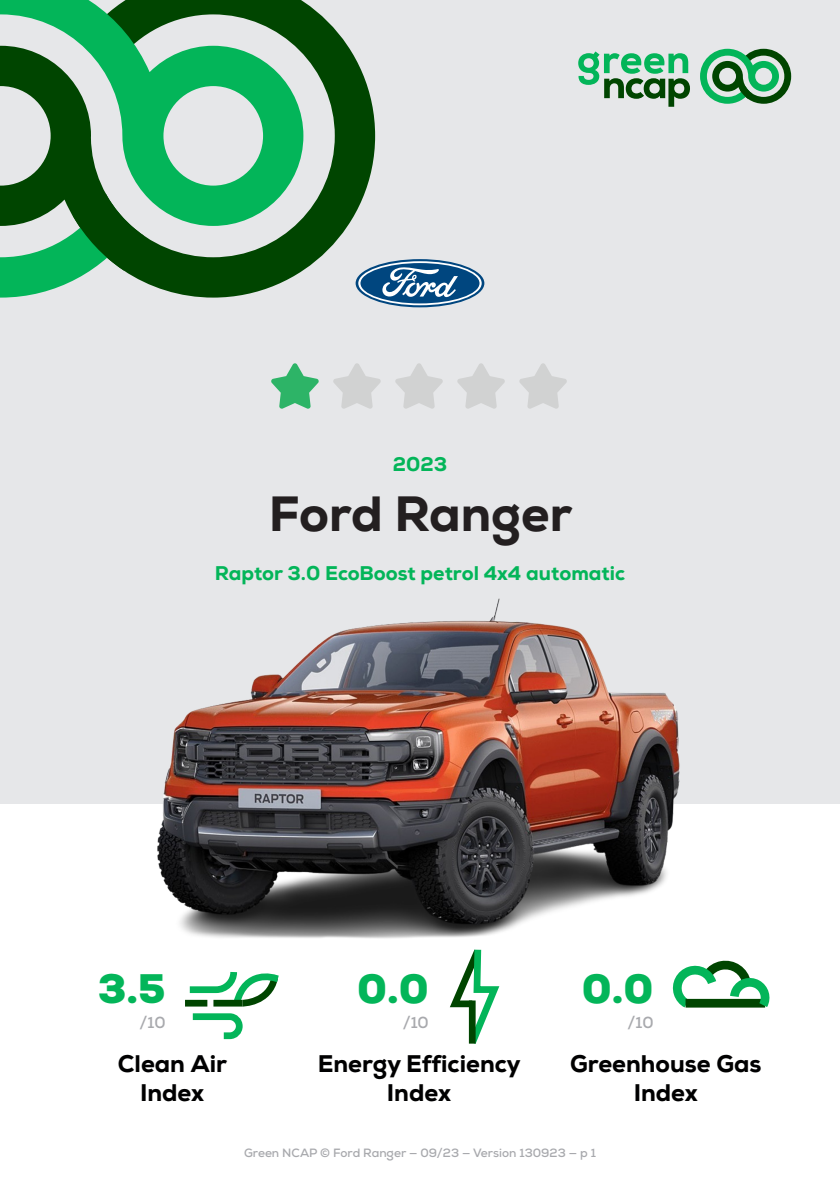
<style>
.page{position:relative;width:840px;height:1191px;background:#fff}
.page>*{position:absolute;margin:0;border:0;box-sizing:border-box;transform-origin:0 0}
.t1{font:800 49.4px "Nexa";color:#231f20}
.Index_score{font:900 40px "Nexa";color:#03b559}
.Index_title{font:800 24px "Nexa";color:#000001}
.Subtitle{font:800 19.8px "Nexa";color:#03b559}
.t2{font:700 16px "Nexa";color:#a8a9ad}
.Author2{font:700 12px "Nexa";color:#a8a9ad}
</style>
<div class="page">
<div style="left:0;top:0;width:839px;height:803px;background:#e6e7e9"></div>
<svg style="left:303px;top:1px;width:72px;height:270px;fill:#004500"></svg>
<svg style="left:0;top:0;width:303px;height:297px"></svg>
<svg style="left:73px;top:194px;width:71px;height:77px"></svg>
<svg style="left:578px;top:51px;width:111px;height:56px"></svg>
<svg style="left:700px;top:49px;width:90px;height:55px"></svg>
<img style="left:145px;top:598px;width:549px;height:341px">
<svg style="left:355px;top:259px;width:129px;height:48px"></svg>
<svg style="left:358px;top:261px;width:123px;height:44px"></svg>
<svg style="left:271px;top:363px;width:48px;height:46px"></svg>
<svg style="left:333px;top:363px;width:48px;height:46px"></svg>
<svg style="left:395px;top:363px;width:48px;height:46px"></svg>
<svg style="left:457px;top:363px;width:48px;height:46px"></svg>
<svg style="left:519px;top:363px;width:48px;height:46px"></svg>
<svg style="left:185px;top:972px;width:94px;height:68px"></svg>
<div style="left:213px;top:999px;width:29px;height:7px;background:#004500"></div>
<svg style="left:672px;top:960px;width:94px;height:48px"></svg>
<svg style="left:450px;top:949px;width:50px;height:95px"></svg>
<div style="left:468px;top:1000px;width:7px;height:43px;background:#004500"></div>
<p class="Subtitle" style="left:392px;top:452px;width:56px">2023</p>
<p class="t1" style="left:269px;top:482px;width:305px">Ford Ranger</p>
<p class="Subtitle" style="left:215px;top:560px;width:411px">Raptor 3.0 EcoBoost petrol 4x4 automatic</p>
<p class="Index_score" style="left:98px;top:962px;width:69px">3.5</p>
<p class="t2" style="left:139px;top:1011px;width:28px">/10</p>
<p class="Index_score" style="left:357px;top:962px;width:73px">0.0</p>
<p class="t2" style="left:402px;top:1011px;width:28px">/10</p>
<p class="Index_score" style="left:581px;top:962px;width:73px">0.0</p>
<p class="t2" style="left:627px;top:1011px;width:28px">/10</p>
<p class="Index_title" style="left:118px;top:1048px;width:111px">Clean Air</p>
<p class="Index_title" style="left:140px;top:1077px;width:66px">Index</p>
<p class="Index_title" style="left:318px;top:1048px;width:204px">Energy Efficiency</p>
<p class="Index_title" style="left:386px;top:1077px;width:66px">Index</p>
<p class="Index_title" style="left:569px;top:1048px;width:193px">Greenhouse Gas</p>
<p class="Index_title" style="left:633px;top:1077px;width:66px">Index</p>
<p class="Author2" style="left:244px;top:1145px;width:353px">Green NCAP © Ford Ranger — 09/23 — Version 130923 — p 1</p>
</div>
